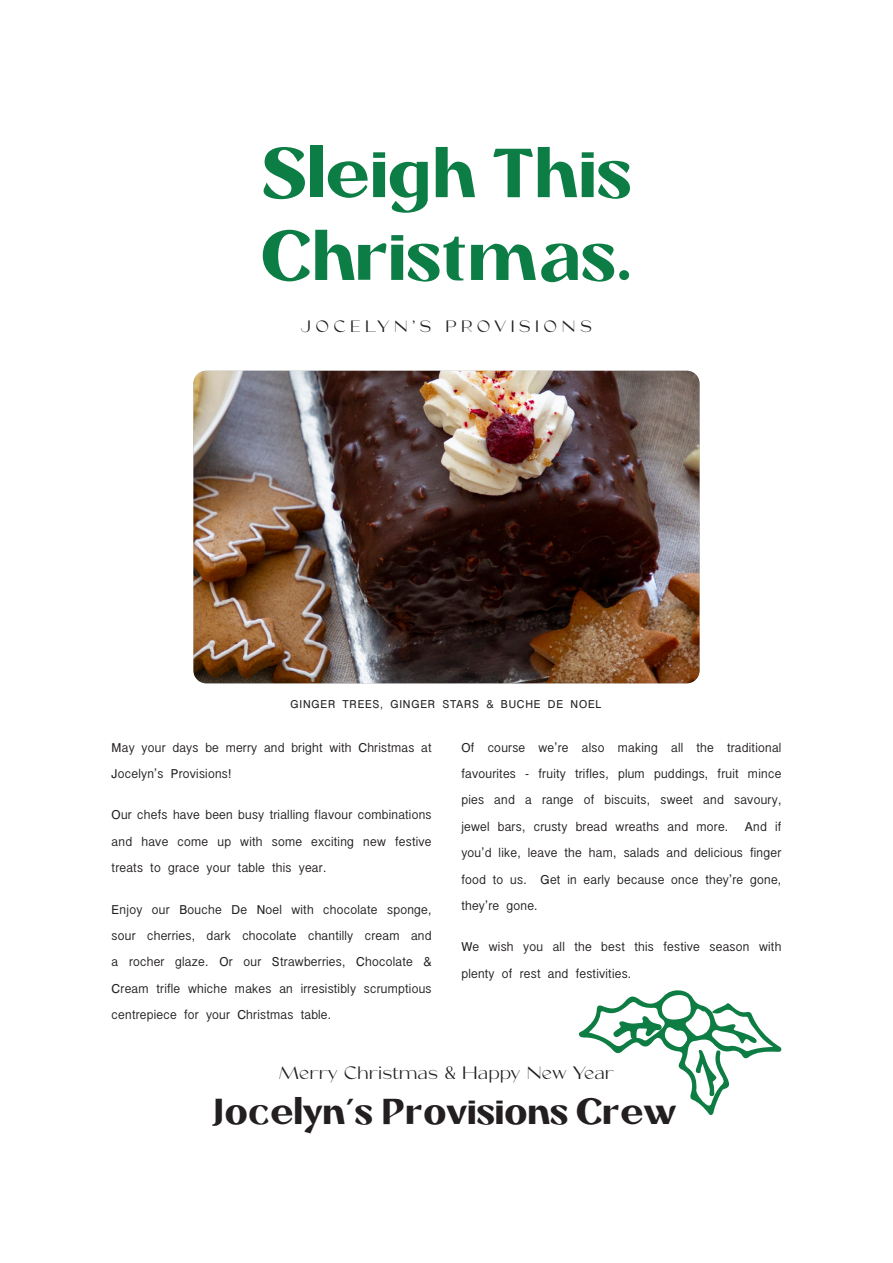
<style>
.page{position:relative;width:893px;height:1263px;background:#fff}
.page>*{position:absolute;margin:0;border:0;box-sizing:border-box;transform-origin:0 0}
.Headline_-_Align_Left{font:700 69px/82.8px "Rustea";color:#0d7d46}
.t1{font:700 36px "Rustea";color:#231f20}
.t2{font:18px "Coax";color:#231f20}
.Subtitle{font:16.5px "Coax";letter-spacing:.26em;color:#231f20}
.Body_Text{font:13.5px/26.4px "Tamil Sangam MN";letter-spacing:.02em;color:#231f20;text-align:justify}
.Byline{font:12px "Tamil Sangam MN";letter-spacing:.06em;color:#231f20}
</style>
<div class="page">
<img style="left:193px;top:371px;width:506px;height:312px">
<svg style="left:579px;top:990px;width:203px;height:125px"></svg>
<p class="Headline_-_Align_Left" style="left:260px;top:133px;width:374px">Sleigh This<br>Christmas.</p>
<p class="Subtitle" style="left:301px;top:316px;width:292px">JOCELYN’S PROVISIONS</p>
<p class="Byline" style="left:291px;top:697px;width:312px">GINGER TREES, GINGER STARS &amp; BUCHE DE NOEL</p>
<p class="Body_Text" style="left:112px;top:735px;width:321px">May your days be merry and bright with Christmas at<br>Jocelyn’s Provisions!</p>
<p class="Body_Text" style="left:112px;top:802px;width:321px">Our chefs have been busy trialling flavour combinations and have come up with some exciting new festive treats to grace your table this year.</p>
<p class="Body_Text" style="left:112px;top:897px;width:321px">Enjoy our Bouche De Noel with chocolate sponge, sour cherries, dark chocolate chantilly cream and a rocher glaze. Or our Strawberries, Chocolate &amp; Cream trifle whiche makes an irresistibly scrumptious centrepiece for your Christmas table.</p>
<p class="Body_Text" style="left:461px;top:735px;width:322px">Of course we’re also making all the traditional favourites - fruity trifles, plum puddings, fruit mince pies and a range of biscuits, sweet and savoury, jewel bars, crusty bread wreaths and more. And if you’d like, leave the ham, salads and delicious finger food to us. Get in early because once they’re gone, they’re gone.</p>
<p class="Body_Text" style="left:461px;top:934px;width:321px">We wish you all the best this festive season with plenty of rest and festivities.</p>
<p class="t2" style="left:279px;top:1061px;width:337px">Merry Christmas &amp; Happy New Year</p>
<p class="t1" style="left:212px;top:1090px;width:465px">Jocelyn’s Provisions Crew</p>
</div>
